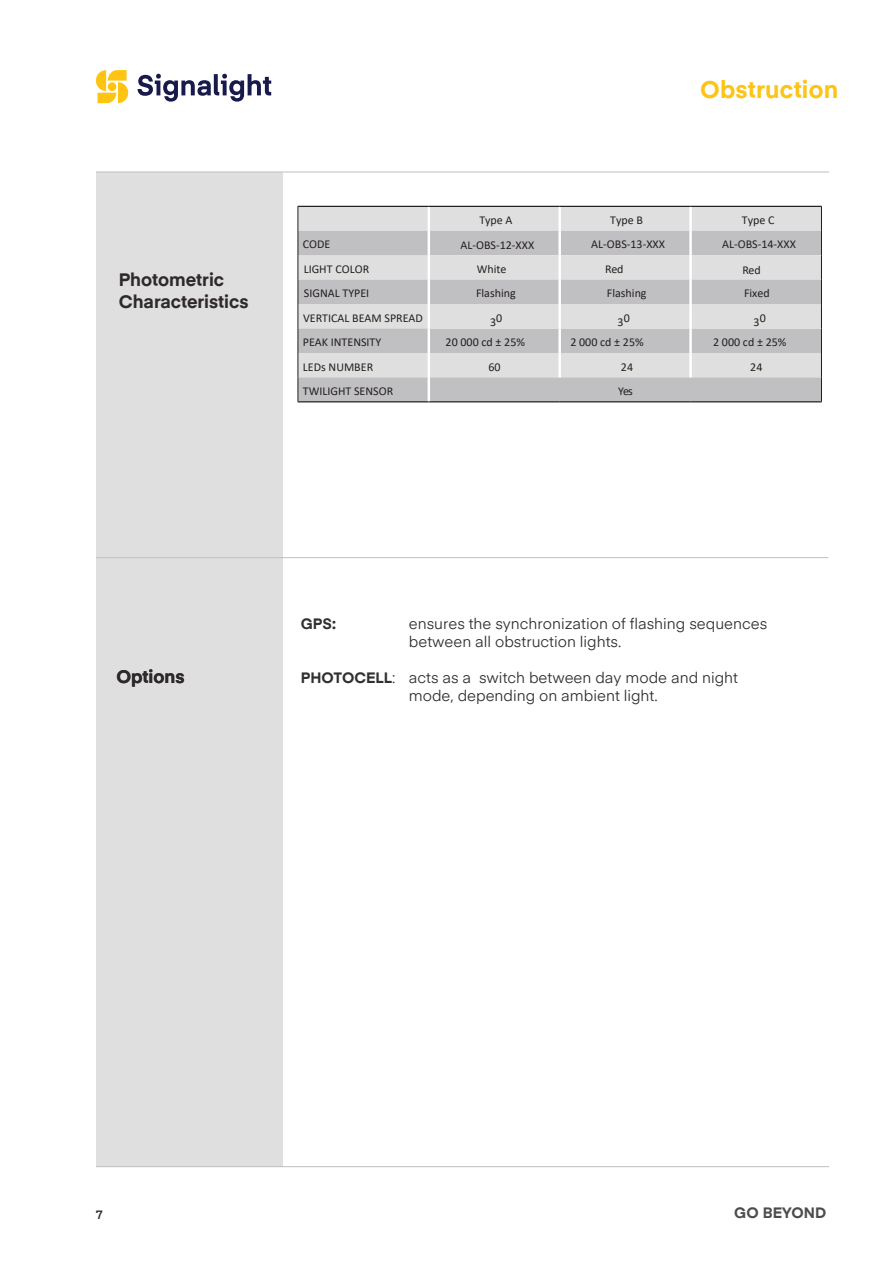
<style>
.page{position:relative;width:893px;height:1263px;background:#fff}
.page>*{position:absolute;margin:0;border:0;box-sizing:border-box;transform-origin:0 0}
.t1{font:700 24px "Eina 02";letter-spacing:.01em;color:#fcc414}
.t2{font:700 18px/21.6px "Eina 01";color:#2e292a}
.t3{font:15px/18px "Eina 01";color:#322f31}
.t4{font:700 15px "Eina 02";color:#4e4b4c}
.t5{font:700 15px "Eina 01";color:#322f31}
.t6{font:12px "Calibri";color:#241f1f}
.t7{font:600 12px "Eina 01";color:#2e292a}
.s1{font-weight:700}
</style>
<div class="page">
<div style="left:96px;top:172px;width:186px;height:995px;background:#e0dfdf"></div>
<hr style="left:96px;top:1166px;width:733px;height:1px;background:#c0bfc1">
<hr style="left:96px;top:172px;width:733px;height:1px;background:#c0bfc1">
<svg style="left:96px;top:70px;width:32px;height:33px"></svg>
<div style="left:108px;top:82px;width:8px;height:9px;background:#fec411;border-radius:50%"></div>
<svg style="left:138px;top:74px;width:133px;height:28px"></svg>
<hr style="left:96px;top:557px;width:732px;height:1px;background:#c0bfc1">
<div style="left:299px;top:207px;width:129px;height:24px;background:#e0dfdf"></div>
<svg style="left:299px;top:231px;width:129px;height:170px;background:#cecdce"></svg>
<svg style="left:298px;top:207px;width:1px;height:194px"></svg>
<svg style="left:430px;top:207px;width:392px;height:194px;background:#d0cfd0"></svg>
<hr style="left:298px;top:206px;width:131px;height:1px;background:#241f1f">
<hr style="left:429px;top:206px;width:131px;height:1px;background:#241f1f">
<hr style="left:560px;top:206px;width:131px;height:1px;background:#241f1f">
<hr style="left:691px;top:206px;width:131px;height:1px;background:#241f1f">
<hr style="left:298px;top:401px;width:131px;height:1px;background:#241f1f">
<hr style="left:429px;top:401px;width:131px;height:1px;background:#241f1f">
<hr style="left:560px;top:401px;width:131px;height:1px;background:#241f1f">
<hr style="left:691px;top:401px;width:131px;height:1px;background:#241f1f">
<hr style="left:558px;top:207px;width:3px;height:24px;background:#fff">
<hr style="left:689px;top:207px;width:3px;height:24px;background:#fff">
<hr style="left:558px;top:231px;width:3px;height:24px;background:#fff">
<hr style="left:689px;top:231px;width:3px;height:24px;background:#fff">
<hr style="left:558px;top:255px;width:3px;height:25px;background:#fff">
<hr style="left:689px;top:255px;width:3px;height:25px;background:#fff">
<hr style="left:558px;top:280px;width:3px;height:24px;background:#fff">
<hr style="left:689px;top:280px;width:3px;height:24px;background:#fff">
<hr style="left:558px;top:304px;width:3px;height:24px;background:#fff">
<hr style="left:689px;top:304px;width:3px;height:24px;background:#fff">
<hr style="left:558px;top:328px;width:3px;height:25px;background:#fff">
<hr style="left:689px;top:328px;width:3px;height:25px;background:#fff">
<hr style="left:558px;top:353px;width:3px;height:24px;background:#fff">
<hr style="left:689px;top:353px;width:3px;height:24px;background:#fff">
<h2 class="t2" style="left:119px;top:268px;width:131px">Photometric<br>Characteristics</h2>
<h1 class="t1" style="left:700px;top:72px;width:140px">Obstruction</h1>
<p class="t6" style="left:479px;top:212px;width:35px">Type A</p>
<p class="t6" style="left:610px;top:212px;width:34px">Type B</p>
<p class="t6" style="left:742px;top:212px;width:34px">Type C</p>
<p class="t6" style="left:303px;top:236px;width:29px">CODE</p>
<p class="t6" style="left:460px;top:236px;width:75px">AL-OBS-12-XXX</p>
<p class="t6" style="left:591px;top:236px;width:75px">AL-OBS-13-XXX</p>
<p class="t6" style="left:722px;top:236px;width:75px">AL-OBS-14-XXX</p>
<p class="t6" style="left:304px;top:261px;width:67px">LIGHT COLOR</p>
<p class="t6" style="left:477px;top:261px;width:31px">White</p>
<p class="t6" style="left:605px;top:261px;width:20px">Red</p>
<p class="t6" style="left:742px;top:262px;width:20px">Red</p>
<p class="t6" style="left:304px;top:285px;width:67px">SIGNAL TYPEI</p>
<p class="t6" style="left:476px;top:285px;width:41px">Flashing</p>
<p class="t6" style="left:607px;top:285px;width:41px">Flashing</p>
<p class="t6" style="left:744px;top:285px;width:27px">Fixed</p>
<p class="t6" style="left:303px;top:309px;width:121px">VERTICAL BEAM SPREAD</p>
<p class="t6" style="left:490px;top:312px;width:14px">30</p>
<p class="t6" style="left:618px;top:312px;width:14px">30</p>
<p class="t6" style="left:754px;top:311px;width:14px">30</p>
<p class="t6" style="left:303px;top:334px;width:80px">PEAK INTENSITY</p>
<p class="t6" style="left:446px;top:334px;width:81px">20 000 cd ± 25%</p>
<p class="t6" style="left:570px;top:334px;width:75px">2 000 cd ± 25%</p>
<p class="t6" style="left:713px;top:334px;width:75px">2 000 cd ± 25%</p>
<p class="t6" style="left:303px;top:359px;width:72px">LEDs NUMBER</p>
<p class="t6" style="left:488px;top:359px;width:14px">60</p>
<p class="t6" style="left:621px;top:358px;width:14px">24</p>
<p class="t6" style="left:750px;top:359px;width:14px">24</p>
<p class="t6" style="left:303px;top:383px;width:92px">TWILIGHT SENSOR</p>
<p class="t6" style="left:618px;top:383px;width:16px">Yes</p>
<h2 class="t2" style="left:116px;top:665px;width:70px">Options</h2>
<p class="t5" style="left:301px;top:612px;width:37px">GPS:</p>
<p class="t3" style="left:409px;top:614px;width:360px">ensures the synchronization of flashing sequences between all obstruction lights.</p>
<p class="t3" style="left:409px;top:668px;width:331px;text-indent:-108px"><span class="s1">PHOTOCELL</span>: acts as a switch between day mode and night mode, depending on ambient light.</p>
<p class="t7" style="left:96px;top:1205px;width:8px">7</p>
<p class="t4" style="left:734px;top:1202px;width:93px">GO BEYOND</p>
</div>
